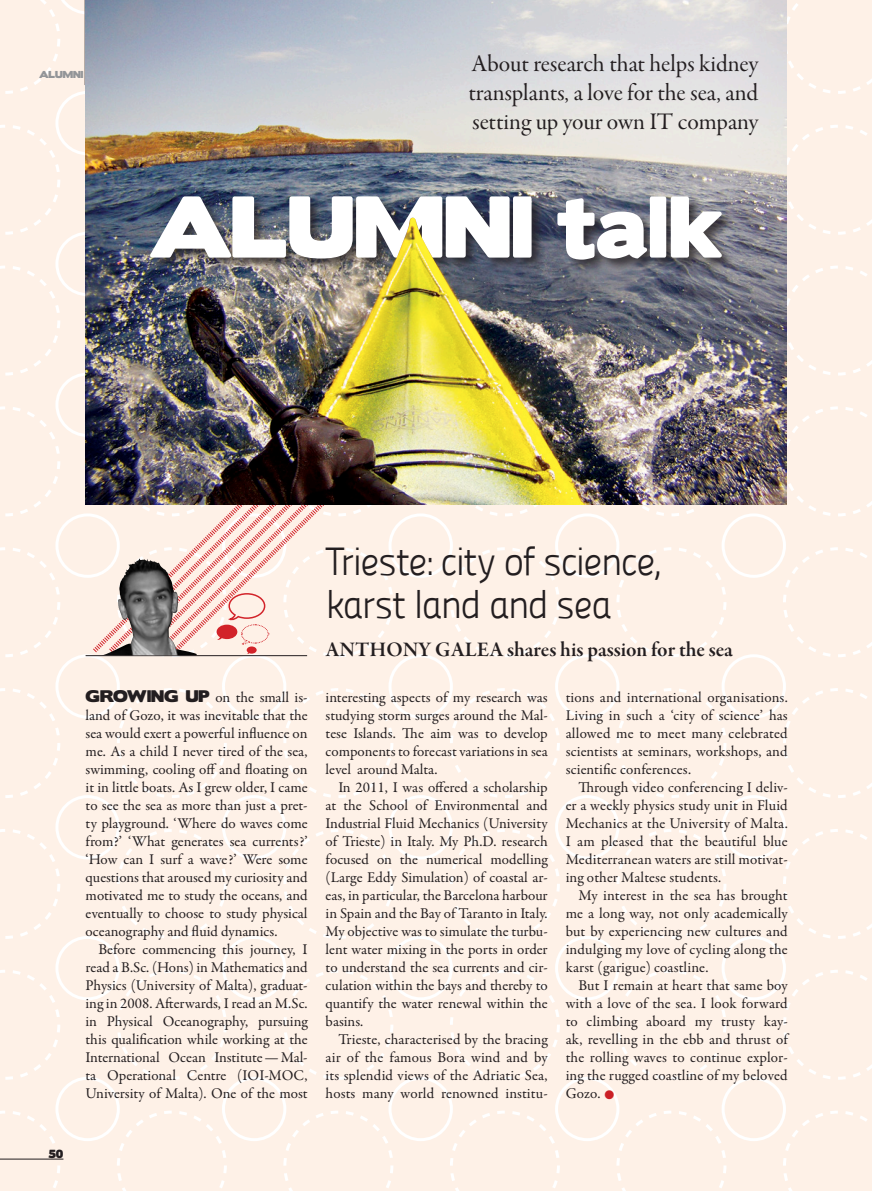
<style>
.page{position:relative;width:872px;height:1191px;background:#fef1e7}
.page>*{position:absolute;margin:0;border:0;box-sizing:border-box;transform-origin:0 0}
.t1{font:78px "Boris Black Bloxx";color:#fff}
.t2{font:39px/43.5px "Panefresco 250 wt";letter-spacing:-.04em;color:#231e20}
.t3{font:24px/28.8px "Garamond Premr Pro Subh";color:#231e20;text-align:justify}
.t4{font:21px "Garamond Premr Pro Smbd Subh";letter-spacing:.025em;color:#231e20}
.t5{font:15px/18px "Garamond Premr Pro";color:#231e20;text-align:justify}
.t6{font:10.5px "Boris Black Bloxx";color:#231e20}
.t7{font:9px "Boris Black Bloxx";color:#939598}
.s1{font-family:"Boris Black Bloxx"}
.s2{font-family:"Boris Black Bloxx";font-size:25.5px;color:#cb2026}
</style>
<div class="page">
<svg style="left:5px;top:0;width:867px;height:94px"></svg>
<svg style="left:0;top:125px;width:60px;height:110px"></svg>
<div style="left:55px;top:91px;width:65px;height:64px;border:3px solid #fff;border-radius:50%"></div>
<svg style="left:786px;top:125px;width:86px;height:110px"></svg>
<svg style="left:0;top:266px;width:60px;height:109px"></svg>
<div style="left:55px;top:232px;width:65px;height:64px;border:3px solid #fff;border-radius:50%"></div>
<svg style="left:786px;top:265px;width:86px;height:110px"></svg>
<svg style="left:0;top:406px;width:60px;height:110px"></svg>
<div style="left:55px;top:372px;width:65px;height:65px;border:3px solid #fff;border-radius:50%"></div>
<svg style="left:783px;top:406px;width:89px;height:110px"></svg>
<svg style="left:0;top:547px;width:60px;height:110px"></svg>
<div style="left:55px;top:513px;width:65px;height:65px;border:3px solid #fff;border-radius:50%"></div>
<div style="left:388px;top:513px;width:65px;height:65px;border:3px solid #fff;border-radius:50%"></div>
<div style="left:450px;top:547px;width:110px;height:110px;border:3px dashed #fff;border-radius:50%"></div>
<div style="left:555px;top:513px;width:64px;height:65px;border:3px solid #fff;border-radius:50%"></div>
<div style="left:616px;top:547px;width:110px;height:110px;border:3px dashed #fff;border-radius:50%"></div>
<div style="left:721px;top:513px;width:65px;height:65px;border:3px solid #fff;border-radius:50%"></div>
<svg style="left:783px;top:547px;width:89px;height:110px"></svg>
<svg style="left:0;top:688px;width:60px;height:110px"></svg>
<div style="left:55px;top:654px;width:65px;height:64px;border:3px solid #fff;border-radius:50%"></div>
<div style="left:117px;top:688px;width:110px;height:110px;border:3px dashed #fff;border-radius:50%"></div>
<div style="left:222px;top:654px;width:64px;height:64px;border:3px solid #fff;border-radius:50%"></div>
<div style="left:283px;top:688px;width:110px;height:110px;border:3px dashed #fff;border-radius:50%"></div>
<div style="left:388px;top:654px;width:65px;height:64px;border:3px solid #fff;border-radius:50%"></div>
<div style="left:450px;top:688px;width:110px;height:110px;border:3px dashed #fff;border-radius:50%"></div>
<div style="left:555px;top:654px;width:64px;height:64px;border:3px solid #fff;border-radius:50%"></div>
<div style="left:616px;top:688px;width:110px;height:110px;border:3px dashed #fff;border-radius:50%"></div>
<div style="left:721px;top:654px;width:65px;height:64px;border:3px solid #fff;border-radius:50%"></div>
<svg style="left:783px;top:688px;width:89px;height:110px"></svg>
<svg style="left:0;top:829px;width:60px;height:110px"></svg>
<div style="left:55px;top:795px;width:65px;height:64px;border:3px solid #fff;border-radius:50%"></div>
<div style="left:117px;top:829px;width:110px;height:110px;border:3px dashed #fff;border-radius:50%"></div>
<div style="left:222px;top:795px;width:64px;height:64px;border:3px solid #fff;border-radius:50%"></div>
<div style="left:283px;top:829px;width:110px;height:110px;border:3px dashed #fff;border-radius:50%"></div>
<div style="left:388px;top:795px;width:65px;height:64px;border:3px solid #fff;border-radius:50%"></div>
<div style="left:450px;top:829px;width:110px;height:110px;border:3px dashed #fff;border-radius:50%"></div>
<div style="left:555px;top:795px;width:64px;height:64px;border:3px solid #fff;border-radius:50%"></div>
<div style="left:616px;top:829px;width:110px;height:110px;border:3px dashed #fff;border-radius:50%"></div>
<div style="left:721px;top:795px;width:65px;height:64px;border:3px solid #fff;border-radius:50%"></div>
<svg style="left:783px;top:829px;width:89px;height:110px"></svg>
<svg style="left:0;top:970px;width:60px;height:109px"></svg>
<div style="left:55px;top:936px;width:65px;height:64px;border:3px solid #fff;border-radius:50%"></div>
<div style="left:117px;top:969px;width:110px;height:110px;border:3px dashed #fff;border-radius:50%"></div>
<div style="left:222px;top:936px;width:64px;height:64px;border:3px solid #fff;border-radius:50%"></div>
<div style="left:283px;top:969px;width:110px;height:110px;border:3px dashed #fff;border-radius:50%"></div>
<div style="left:388px;top:936px;width:65px;height:64px;border:3px solid #fff;border-radius:50%"></div>
<div style="left:450px;top:969px;width:110px;height:110px;border:3px dashed #fff;border-radius:50%"></div>
<div style="left:555px;top:936px;width:64px;height:64px;border:3px solid #fff;border-radius:50%"></div>
<div style="left:616px;top:969px;width:110px;height:110px;border:3px dashed #fff;border-radius:50%"></div>
<div style="left:721px;top:936px;width:65px;height:64px;border:3px solid #fff;border-radius:50%"></div>
<svg style="left:783px;top:969px;width:89px;height:110px"></svg>
<svg style="left:0;top:1111px;width:60px;height:77px"></svg>
<div style="left:55px;top:1076px;width:65px;height:65px;border:3px solid #fff;border-radius:50%"></div>
<svg style="left:117px;top:1110px;width:110px;height:81px"></svg>
<div style="left:222px;top:1076px;width:64px;height:65px;border:3px solid #fff;border-radius:50%"></div>
<svg style="left:283px;top:1110px;width:110px;height:81px"></svg>
<div style="left:388px;top:1076px;width:65px;height:65px;border:3px solid #fff;border-radius:50%"></div>
<svg style="left:450px;top:1110px;width:110px;height:81px"></svg>
<div style="left:555px;top:1076px;width:64px;height:65px;border:3px solid #fff;border-radius:50%"></div>
<svg style="left:616px;top:1110px;width:110px;height:81px"></svg>
<div style="left:721px;top:1076px;width:65px;height:65px;border:3px solid #fff;border-radius:50%"></div>
<svg style="left:783px;top:1110px;width:84px;height:81px"></svg>
<hr style="left:85px;top:0;width:1px;height:85px;background:#231e20">
<hr style="left:0;top:1158px;width:63px;height:1px;background:#231e20">
<svg style="left:173px;top:504px;width:220px;height:149px"></svg>
<hr style="left:86px;top:655px;width:221px;height:1px;background:#231e20">
<svg style="left:217px;top:592px;width:52px;height:62px"></svg>
<img style="left:102px;top:558px;width:95px;height:97px">
<img style="left:86px;top:0;width:700px;height:504px">
<div style="left:148px;top:194px;width:587px;height:80px;background:#231e20;opacity:.75"></div>
<img style="left:353px;top:218px;width:130px;height:124px">
<p class="t7" style="left:39px;top:68px;width:18px">ALUMNI</p>
<p class="t3" style="left:468px;top:50px;width:291px">About research that helps kidney transplants, a love for the sea, and setting up your own IT company</p>
<p class="t1" style="left:148px;top:168px;width:576px">ALUMNI TALK</p>
<p class="t2" style="left:326px;top:537px;width:336px">Trieste: city of science, karst land and sea</p>
<p class="t4" style="left:326px;top:637px;width:409px">ANTHONY GALEA shares his passion for the sea</p>
<p class="t6" style="left:48px;top:1145px;width:17px">50</p>
<p class="t5" style="left:86px;top:689px;width:223px"><span class="s1">GROWING UP</span> on the small is&shy;land of Gozo, it was inevitable that the sea would exert a powerful influence on me. As a child I never tired of the sea, swimming, cooling off and floating on it in little boats. As I grew older, I came to see the sea as more than just a pret&shy;ty playground. ‘Where do waves come from?’ ‘What generates sea currents?’ ‘How can I surf a wave?’ Were some questions that aroused my curiosity and motivated me to study the oceans, and eventually to choose to study physical oceanography and fluid dynamics.</p>
<p class="t5" style="left:86px;top:941px;width:223px;text-indent:13px">Before commencing this journey, I read a B.Sc. (Hons) in Mathematics and Physics (University of Malta), graduat&shy;ing in 2008. Afterwards, I read an M.Sc. in Physical Oceanography, pursuing this qualification while working at the International Ocean Institute—Mal&shy;ta Operational Centre (IOI-MOC, University of Malta). One of the most</p>
<p class="t5" style="left:326px;top:689px;width:223px">interesting aspects of my research was studying storm surges around the Mal&shy;tese Islands. The aim was to develop components to forecast variations in sea level around Malta.</p>
<p class="t5" style="left:326px;top:779px;width:224px;text-indent:13px">In 2011, I was offered a scholarship at the School of Environmental and Industrial Fluid Mechanics (University of Trieste) in Italy. My Ph.D. research focused on the numerical modelling (Large Eddy Simulation) of coastal ar&shy;eas, in particular, the Barcelona harbour in Spain and the Bay of Taranto in Italy.<br>My objective was to simulate the turbu&shy;lent water mixing in the ports in order to understand the sea currents and cir&shy;culation within the bays and thereby to quantify the water renewal within the basins.</p>
<p class="t5" style="left:326px;top:1031px;width:223px;text-indent:13px">Trieste, characterised by the bracing air of the famous Bora wind and by its splendid views of the Adriatic Sea, hosts many world renowned institu-</p>
<p class="t5" style="left:566px;top:689px;width:224px">tions and international organisations.<br>Living in such a ‘city of science’ has allowed me to meet many celebrated scientists at seminars, workshops, and scientific conferences.</p>
<p class="t5" style="left:566px;top:779px;width:223px;text-indent:13px">Through video conferencing I deliv&shy;er a weekly physics study unit in Fluid Mechanics at the University of Malta.<br>I am pleased that the beautiful blue Mediterranean waters are still motivat&shy;ing other Maltese students.</p>
<p class="t5" style="left:566px;top:887px;width:224px;text-indent:13px">My interest in the sea has brought me a long way, not only academically but by experiencing new cultures and indulging my love of cycling along the karst (garigue) coastline.</p>
<p class="t5" style="left:566px;top:977px;width:223px;text-indent:13px">But I remain at heart that same boy with a love of the sea. I look forward to climbing aboard my trusty kay&shy;ak, revelling in the ebb and thrust of the rolling waves to continue explor&shy;ing the rugged coastline of my beloved Gozo. <span class="s2">•</span></p>
</div>
